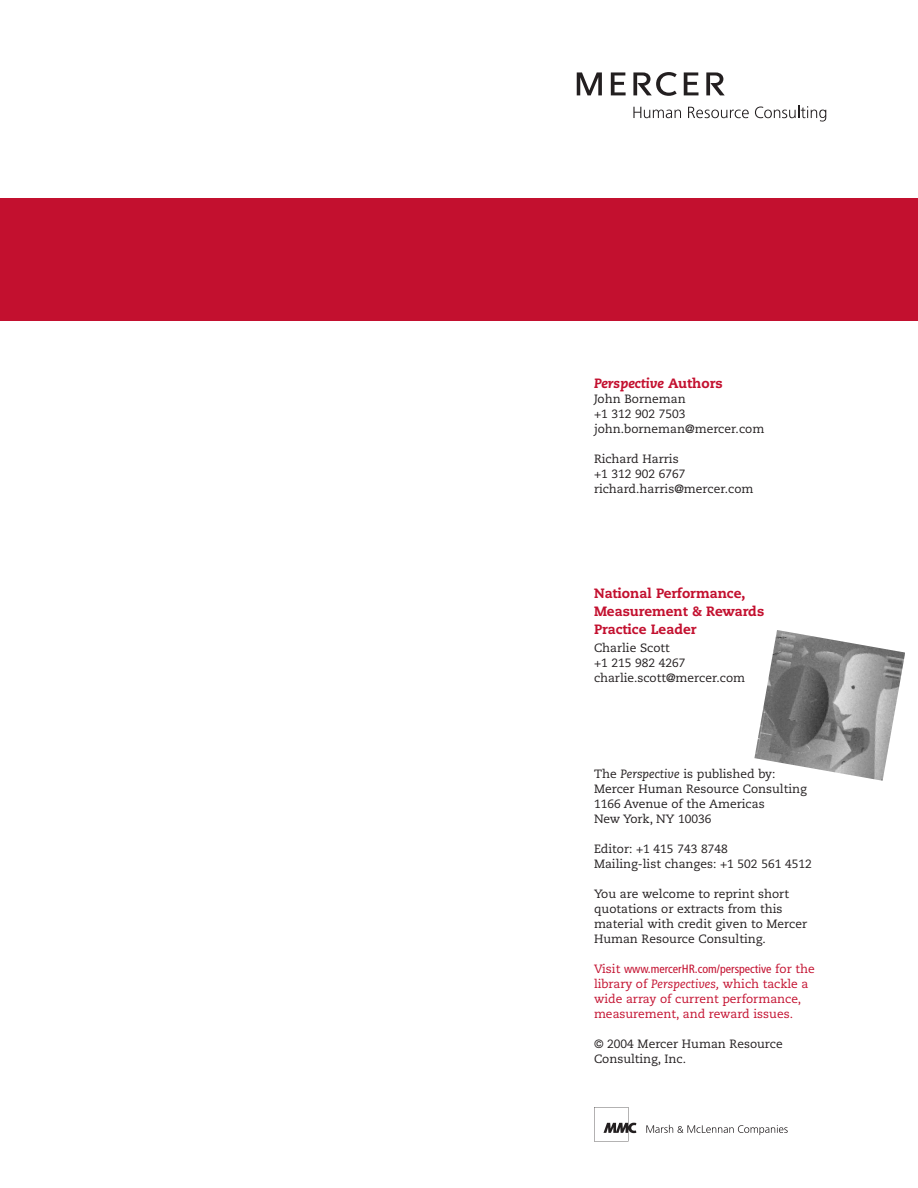
<style>
.page{position:relative;width:918px;height:1188px;background:#fff}
.page>*{position:absolute;margin:0;border:0;box-sizing:border-box;transform-origin:0 0}
.t1{font:800 13.5px/18px "Caecilia";color:#c3102f}
.t2{font:italic 800 13.5px "Caecilia";color:#c3102f}
.t3{font:12px/15px "Caecilia";color:#231f20}
.t4{font:12px/15px "Caecilia";color:#c3102f}
.t5{font:condensed 12px "Frutiger";color:#c3102f}
.s1{font-style:normal}
.s2{font-style:italic}
.s3{font-family:"Caecilia";font-stretch:normal}
</style>
<div class="page">
<svg style="left:594px;top:1107px;width:42px;height:34px"></svg>
<svg style="left:646px;top:1125px;width:142px;height:10px"></svg>
<svg style="left:611px;top:72px;width:15px;height:23px"></svg>
<svg style="left:684px;top:72px;width:15px;height:23px"></svg>
<svg style="left:706px;top:72px;width:19px;height:23px"></svg>
<svg style="left:633px;top:72px;width:44px;height:24px"></svg>
<svg style="left:577px;top:72px;width:25px;height:23px"></svg>
<svg style="left:755px;top:106px;width:71px;height:16px"></svg>
<svg style="left:633px;top:107px;width:48px;height:11px"></svg>
<svg style="left:688px;top:107px;width:61px;height:11px"></svg>
<img style="left:754px;top:630px;width:151px;height:151px">
<div style="left:0;top:198px;width:918px;height:123px;background:#c3102f"></div>
<p class="t2" style="left:594px;top:378px;width:130px">Perspective <span class="s1">Authors</span></p>
<p class="t3" style="left:594px;top:393px;width:172px">John Borneman<br>+1 312 902 7503 john.borneman@mercer.com</p>
<p class="t3" style="left:594px;top:453px;width:161px">Richard Harris<br>+1 312 902 6767 richard.harris@mercer.com</p>
<p class="t1" style="left:594px;top:586px;width:172px">National Performance,<br>Measurement &amp; Rewards<br>Practice Leader</p>
<p class="t3" style="left:594px;top:642px;width:153px">Charlie Scott<br>+1 215 982 4267 charlie.scott@mercer.com</p>
<p class="t3" style="left:594px;top:767px;width:214px">The <span class="s2">Perspective</span> is published by:<br>Mercer Human Resource Consulting<br>1166 Avenue of the Americas<br>New York, NY 10036</p>
<p class="t3" style="left:594px;top:842px;width:219px">Editor: +1 415 743 8748<br>Mailing-list changes: +1 502 561 4512</p>
<p class="t3" style="left:594px;top:887px;width:215px">You are welcome to reprint short quotations or extracts from this material with credit given to Mercer<br>Human Resource Consulting.</p>
<p class="t5" style="left:594px;top:964px;width:222px"><span class="s3">Visit</span> www.mercerHR.com/perspective <span class="s3">for the</span></p>
<p class="t4" style="left:594px;top:977px;width:216px">library of <span class="s2">Perspectives,</span> which tackle a wide array of current performance, measurement, and reward issues.</p>
<p class="t3" style="left:594px;top:1037px;width:190px">© 2004 Mercer Human Resource<br>Consulting, Inc.</p>
</div>
